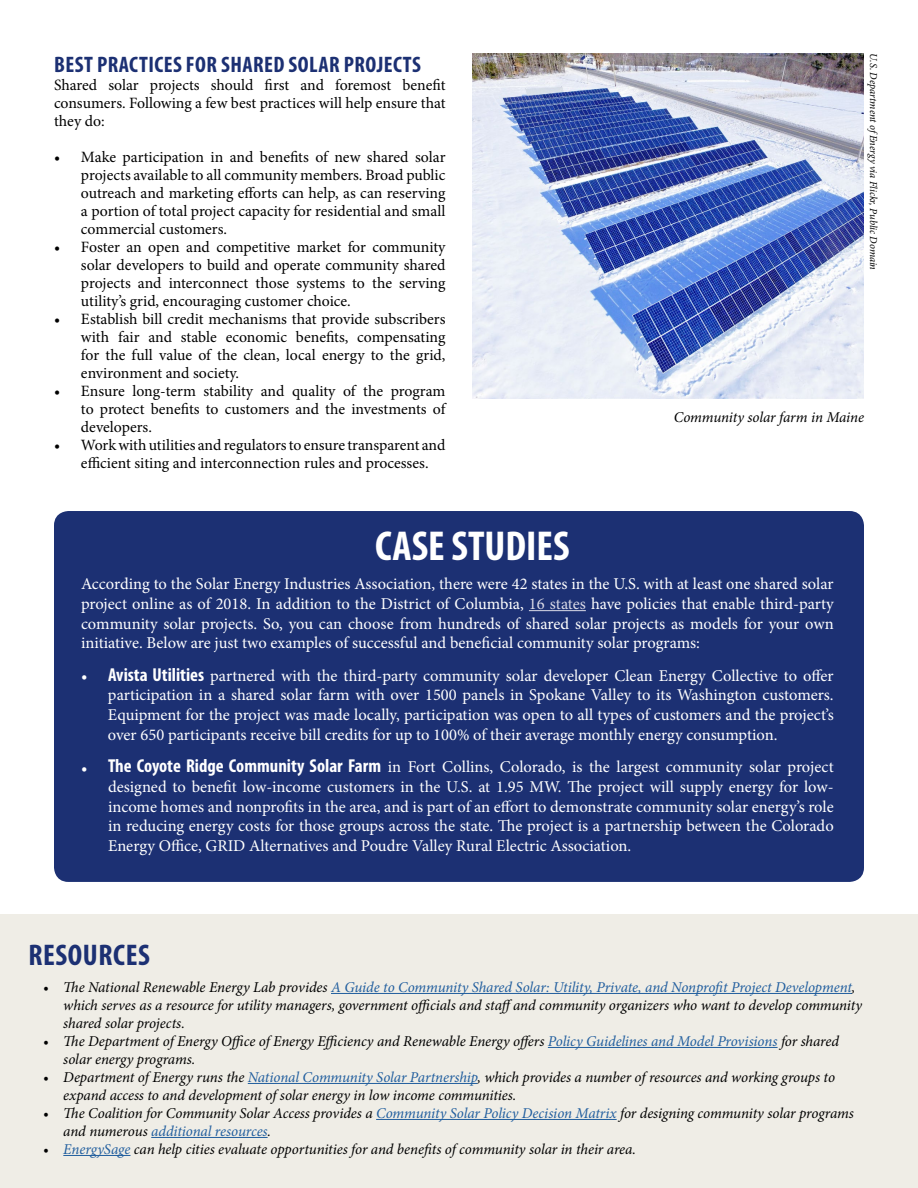
<style>
.page{position:relative;width:918px;height:1188px;background:#fff}
.page>*{position:absolute;margin:0;border:0;box-sizing:border-box;transform-origin:0 0}
.t1{font:700 condensed 42px "Myriad Pro";color:#fff}
.t2{font:700 condensed 30px "Myriad Pro";letter-spacing:.02em;color:#1c3073}
.t3{font:700 condensed 22.5px "Myriad Pro";letter-spacing:.02em;color:#1c3073}
.t4{font:16.5px/19.5px "Minion Pro";color:#fff;text-align:justify}
.t5{font:15.75px/18px "Minion Pro";color:#000;text-align:justify}
.t6{font:italic 15px/18px "Minion Pro";letter-spacing:-.01em;color:#000}
.t7{font:italic 10.5px "Minion Pro";letter-spacing:-.01em;color:#000}
.s1{color:#dadae7}
.s2{font-family:"Myriad Pro";font-weight:700;font-stretch:condensed;font-size:18.75px}
.s3{color:#215e9e}
</style>
<div class="page">
<div style="left:0;top:914px;width:918px;height:274px;background:#efede6"></div>
<hr style="left:331px;top:993px;width:521px;height:1px;background:#215e9e">
<hr style="left:548px;top:1047px;width:230px;height:1px;background:#215e9e">
<hr style="left:248px;top:1083px;width:230px;height:1px;background:#215e9e">
<hr style="left:376px;top:1119px;width:241px;height:1px;background:#215e9e">
<hr style="left:151px;top:1137px;width:117px;height:1px;background:#215e9e">
<hr style="left:63px;top:1155px;width:67px;height:1px;background:#215e9e">
<div style="left:54px;top:511px;width:810px;height:371px;background:#1c3073;border-radius:15px"></div>
<hr style="left:529px;top:610px;width:57px;height:1px;background:#dadae7">
<img style="left:472px;top:53px;width:392px;height:345px">
<h3 class="t3" style="left:54px;top:50px;width:368px">BEST PRACTICES FOR SHARED SOLAR PROJECTS</h3>
<p class="t5" style="left:54px;top:76px;width:393px">Shared solar projects should first and foremost benefit consumers. Following a few best practices will help ensure that they do:</p>
<p class="t5" style="left:81px;top:148px;width:366px;text-indent:-27px">• Make participation in and benefits of new shared solar projects available to all community members. Broad public outreach and marketing efforts can help, as can reserving a portion of total project capacity for residential and small commercial customers.</p>
<p class="t5" style="left:81px;top:238px;width:366px;text-indent:-27px">• Foster an open and competitive market for community solar developers to build and operate community shared projects and interconnect those systems to the serving utility’s grid, encouraging customer choice.</p>
<p class="t5" style="left:81px;top:310px;width:366px;text-indent:-27px">• Establish bill credit mechanisms that provide subscribers with fair and stable economic benefits, compensating for the full value of the clean, local energy to the grid, environment and society.</p>
<p class="t5" style="left:81px;top:382px;width:366px;text-indent:-27px">• Ensure long-term stability and quality of the program to protect benefits to customers and the investments of developers.</p>
<p class="t5" style="left:81px;top:436px;width:366px;text-indent:-27px">• Work with utilities and regulators to ensure transparent and efficient siting and interconnection rules and processes.</p>
<p class="t7" style="left:881px;top:53px;width:218px;rotate:90deg">U.S. Department ofEnergy via Flickr, Public Domain</p>
<p class="t6" style="left:674px;top:408px;width:192px">Community solar farm in Maine</p>
<h1 class="t1" style="left:375px;top:519px;width:196px">CASE STUDIES</h1>
<p class="t4" style="left:81px;top:575px;width:754px">According to the Solar Energy Industries Association, there were 42 states in the U.S. with at least one shared solar project online as of 2018. In addition to the District of Columbia, <span class="s1">16 states</span> have policies that enable third-party community solar projects. So, you can choose from hundreds of shared solar projects as models for your own initiative. Below are just two examples of successful and beneficial community solar programs:</p>
<p class="t4" style="left:108px;top:666px;width:727px;text-indent:-27px">• <span class="s2">Avista Utilities</span> partnered with the third-party community solar developer Clean Energy Collective to offer participation in a shared solar farm with over 1500 panels in Spokane Valley to its Washington customers.<br>Equipment for the project was made locally, participation was open to all types of customers and the project’s over 650 participants receive bill credits for up to 100% of their average monthly energy consumption.</p>
<p class="t4" style="left:108px;top:758px;width:727px;text-indent:-27px">• <span class="s2">The Coyote Ridge Community Solar Farm</span> in Fort Collins, Colorado, is the largest community solar project designed to benefit low-income customers in the U.S. at 1.95 MW. The project will supply energy for low&shy;income homes and nonprofits in the area, and is part of an effort to demonstrate community solar energy’s role in reducing energy costs for those groups across the state. The project is a partnership between the Colorado Energy Office, GRID Alternatives and Poudre Valley Rural Electric Association.</p>
<h2 class="t2" style="left:28px;top:936px;width:123px">RESOURCES</h2>
<p class="t6" style="left:63px;top:978px;width:800px;text-indent:-20px">• The National Renewable Energy Lab provides <span class="s3">A Guide to Community Shared Solar: Utility, Private, and Nonprofit Project Development</span>, which serves as a resource for utility managers, government officials and staffand community organizers who want to develop community shared solar projects.</p>
<p class="t6" style="left:63px;top:1032px;width:777px;text-indent:-20px">• The Department of Energy Office of Energy Efficiency and Renewable Energy offers <span class="s3">Policy Guidelines and Model Provisions</span> for shared solar energy programs.</p>
<p class="t6" style="left:63px;top:1068px;width:773px;text-indent:-20px">• Department of Energy runs the <span class="s3">National Community Solar Partnership</span>, which provides a number of resources and working groups to expand access to and development of solar energy in low income communities.</p>
<p class="t6" style="left:63px;top:1104px;width:792px;text-indent:-20px">• The Coalition for Community Solar Access provides a <span class="s3">Community Solar Policy Decision Matrix</span> for designing community solar programs and numerous <span class="s3">additional resources</span>.</p>
<p class="t6" style="left:43px;top:1140px;width:594px">• <span class="s3">EnergySage</span> can help cities evaluate opportunities for and benefits of community solar in their area.</p>
</div>
